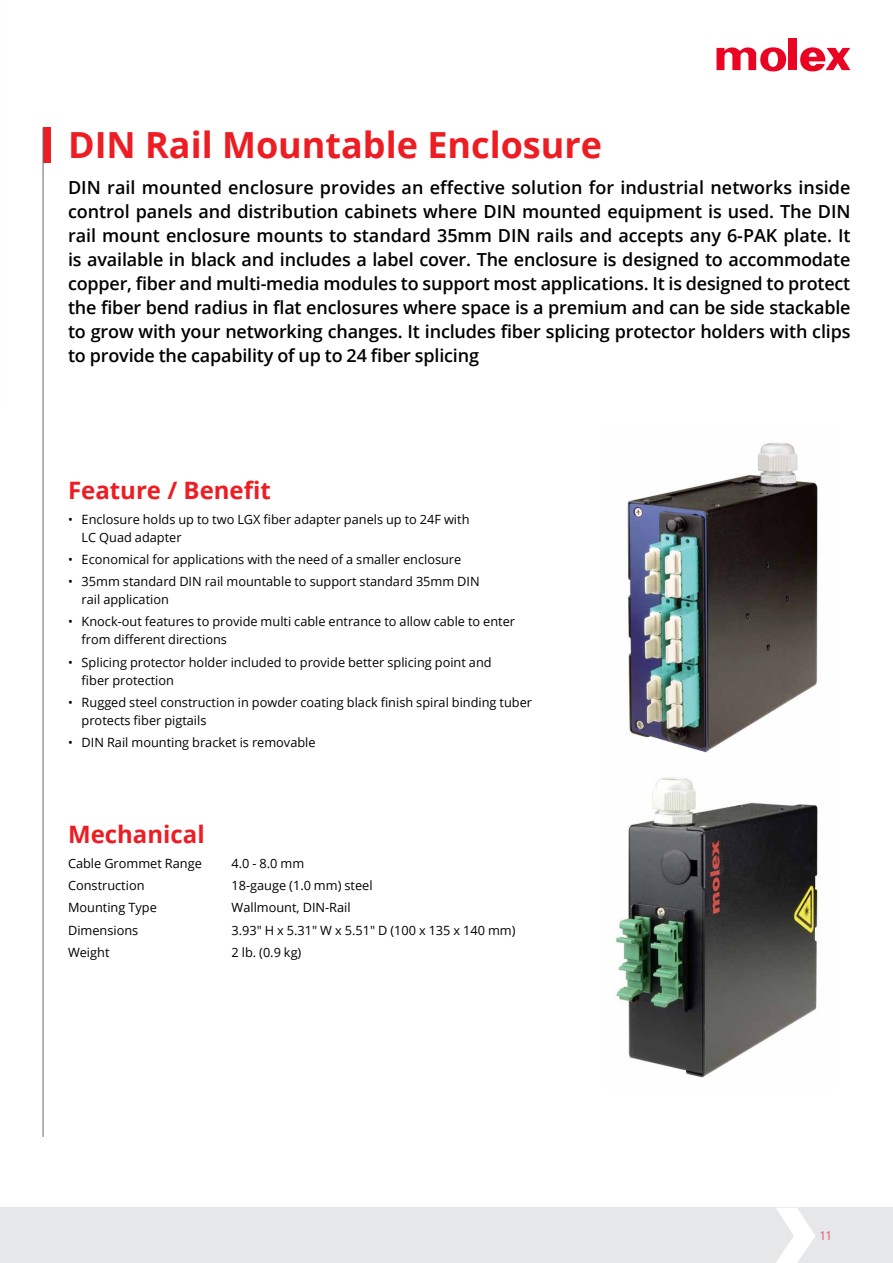
<style>
.page{position:relative;width:893px;height:1263px;background:#fff}
.page>*{position:absolute;margin:0;border:0;box-sizing:border-box;transform-origin:0 0}
.t1{font:700 36px "Open Sans";color:#ed1d24}
.t2{font:700 24px "Open Sans";color:#ed1d24}
.t3{font:600 18px/24px "Open Sans";letter-spacing:-.01em;color:#000;text-align:justify}
.t4{font:12.75px/18px "Open Sans";color:#000}
.t5{font:300 12px "Open Sans";color:#ea0437}
</style>
<div class="page">
<div style="left:0;top:1208px;width:893px;height:55px;background:#e6e7e8"></div>
<svg style="left:776px;top:1208px;width:39px;height:55px"></svg>
<div style="left:43px;top:128px;width:8px;height:35px;background:#ed1d24"></div>
<hr style="left:43px;top:128px;width:1px;height:1009px;background:#6d6e71">
<img style="left:627px;top:443px;width:191px;height:310px">
<img style="left:615px;top:777px;width:205px;height:301px">
<div style="left:789px;top:38px;width:8px;height:32px;background:#ea0423"></div>
<svg style="left:716px;top:46px;width:134px;height:26px"></svg>
<h1 class="t1" style="left:68px;top:120px;width:536px">DIN Rail Mountable Enclosure</h1>
<p class="t3" style="left:68px;top:175px;width:784px">DIN rail mounted enclosure provides an effective solution for industrial networks inside control panels and distribution cabinets where DIN mounted equipment is used. The DIN rail mount enclosure mounts to standard 35mm DIN rails and accepts any 6-PAK plate. It is available in black and includes a label cover. The enclosure is designed to accommodate copper, fiber and multi-media modules to support most applications. It is designed to protect the fiber bend radius in flat enclosures where space is a premium and can be side stackable to grow with your networking changes. It includes fiber splicing protector holders with clips to provide the capability of up to 24 fiber splicing</p>
<h2 class="t2" style="left:68px;top:473px;width:204px">Feature / Benefit</h2>
<p class="t4" style="left:82px;top:510px;width:389px;text-indent:-14px">• Enclosure holds up to two LGX fiber adapter panels up to 24F with<br>LC Quad adapter</p>
<p class="t4" style="left:68px;top:550px;width:395px">• Economical for applications with the need of a smaller enclosure</p>
<p class="t4" style="left:82px;top:572px;width:400px;text-indent:-14px">• 35mm standard DIN rail mountable to support standard 35mm DIN rail application</p>
<p class="t4" style="left:82px;top:612px;width:435px;text-indent:-14px">• Knock-out features to provide multi cable entrance to allow cable to enter from different directions</p>
<p class="t4" style="left:82px;top:653px;width:411px;text-indent:-14px">• Splicing protector holder included to provide better splicing point and fiber protection</p>
<p class="t4" style="left:82px;top:693px;width:452px;text-indent:-14px">• Rugged steel construction in powder coating black finish spiral binding tuber protects fiber pigtails</p>
<p class="t4" style="left:68px;top:733px;width:249px">• DIN Rail mounting bracket is removable</p>
<h2 class="t2" style="left:68px;top:818px;width:138px">Mechanical</h2>
<p class="t4" style="left:68px;top:854px;width:135px">Cable Grommet Range</p>
<p class="t4" style="left:232px;top:854px;width:74px">4.0 - 8.0 mm</p>
<p class="t4" style="left:68px;top:876px;width:78px">Construction</p>
<p class="t4" style="left:232px;top:876px;width:143px">18-gauge (1.0 mm) steel</p>
<p class="t4" style="left:68px;top:898px;width:90px">Mounting Type</p>
<p class="t4" style="left:232px;top:898px;width:121px">Wallmount, DIN-Rail</p>
<p class="t4" style="left:68px;top:921px;width:72px">Dimensions</p>
<p class="t4" style="left:232px;top:921px;width:285px">3.93" H x 5.31" W x 5.51" D (100 x 135 x 140 mm)</p>
<p class="t4" style="left:68px;top:943px;width:43px">Weight</p>
<p class="t4" style="left:232px;top:943px;width:71px">2 lb. (0.9 kg)</p>
<p class="t5" style="left:820px;top:1227px;width:14px">11</p>
</div>
